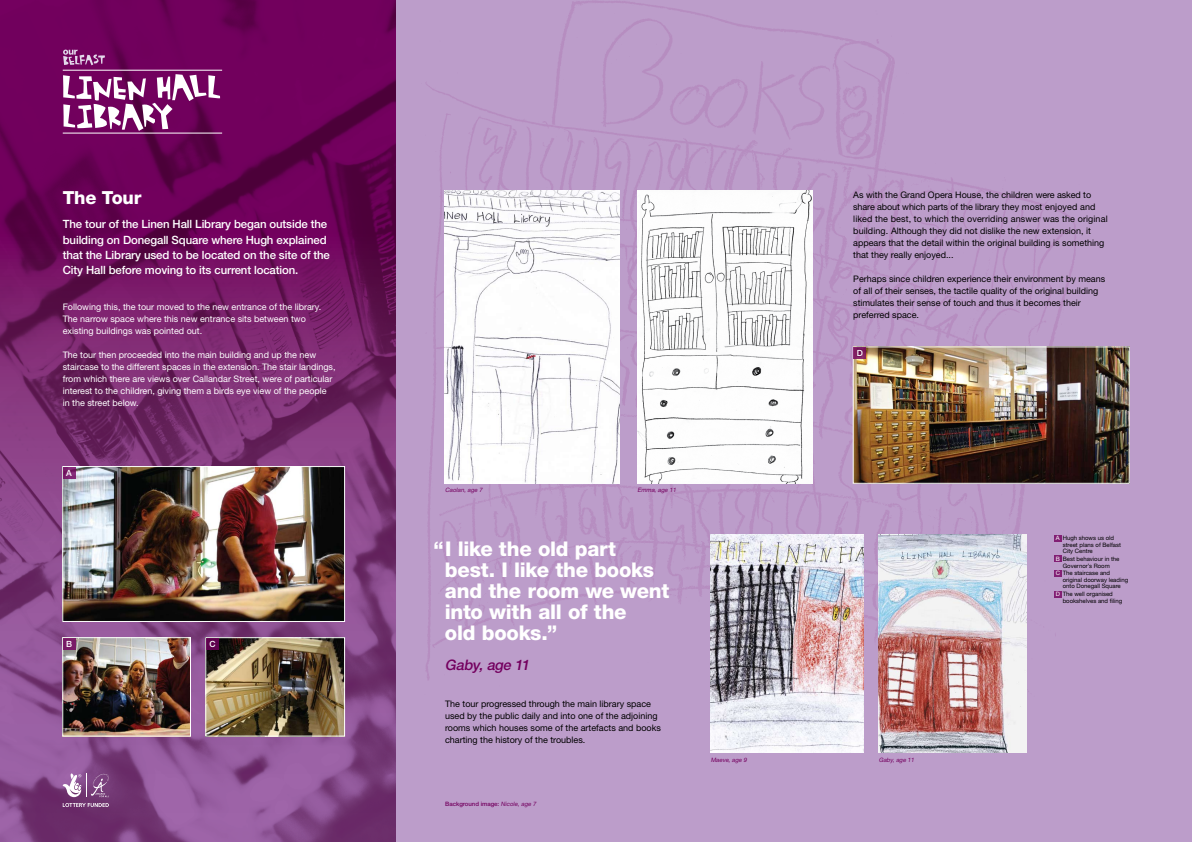
<style>
.page{position:relative;width:1192px;height:842px;background:#fff}
.page>*{position:absolute;margin:0;border:0;box-sizing:border-box;transform-origin:0 0}
.t1{font:800 20.3px/20.8px "Helvetica Neue";letter-spacing:-.01em;color:#fff}
.t2{font:800 18.05px "Helvetica Neue";letter-spacing:-.015em;color:#fff}
.t3{font:italic 500 14.5px "Helvetica Neue";color:#74005f}
.t4{font:500 11.4px/15.4px "Helvetica Neue";letter-spacing:-.01em;color:#fff}
.t5{font:9px/12px "Helvetica Neue";color:#000}
.t6{font:9px/12px "Helvetica Neue";color:#fff}
.t7{font:500 8.5px "Helvetica Neue";color:#fff}
.t8{font:6px/6.5px "Helvetica Neue";color:#000}
.t9{font:italic 6px "Helvetica Neue";color:#74005f}
.t10{font:500 6px "Helvetica Neue";color:#74005f}
.s1{font-weight:400;font-style:italic}
.s2{color:#fff}
</style>
<div class="page">
<img style="left:0;top:0;width:396px;height:842px">
<div style="left:396px;top:0;width:796px;height:842px;background:#bc9dca"></div>
<img style="left:363px;top:0;width:713px;height:715px">
<img style="left:445px;top:190px;width:175px;height:293px">
<img style="left:637px;top:190px;width:175px;height:293px">
<img style="left:710px;top:535px;width:153px;height:218px">
<img style="left:879px;top:535px;width:147px;height:218px">
<img style="left:64px;top:468px;width:279px;height:152px">
<div style="left:62px;top:466px;width:283px;height:156px;border:1px solid #fff"></div>
<img style="left:855px;top:348px;width:273px;height:134px">
<div style="left:853px;top:346px;width:277px;height:138px;border:1px solid #fff"></div>
<img style="left:64px;top:639px;width:125px;height:95px">
<div style="left:62px;top:637px;width:129px;height:99px;border:1px solid #fff"></div>
<svg style="left:63px;top:50px;width:42px;height:15px"></svg>
<hr style="left:63px;top:70px;width:159px;height:1px;background:#fff">
<hr style="left:63px;top:133px;width:159px;height:1px;background:#fff">
<svg style="left:63px;top:74px;width:157px;height:57px"></svg>
<svg style="left:63px;top:803px;width:46px;height:4px"></svg>
<svg style="left:63px;top:773px;width:46px;height:24px"></svg>
<svg style="left:63px;top:467px;width:12px;height:12px"></svg>
<div style="left:63px;top:638px;width:12px;height:12px;background:#781b66"></div>
<img style="left:207px;top:639px;width:136px;height:95px">
<div style="left:205px;top:637px;width:140px;height:99px;border:1px solid #fff"></div>
<div style="left:206px;top:638px;width:12px;height:12px;background:#5e014d"></div>
<svg style="left:854px;top:347px;width:12px;height:12px"></svg>
<div style="left:1054px;top:535px;width:7px;height:6px;background:#821f74"></div>
<div style="left:1054px;top:555px;width:7px;height:7px;background:#821f74"></div>
<div style="left:1054px;top:570px;width:7px;height:7px;background:#821f74"></div>
<div style="left:1054px;top:591px;width:7px;height:7px;background:#821f74"></div>
<h2 class="t2" style="left:63px;top:187px;width:80px">The Tour</h2>
<p class="t4" style="left:63px;top:216px;width:269px">The tour of the Linen Hall Library began outside the building on Donegall Square where Hugh explained that the Library used to be located on the site of the City Hall before moving to its current location.</p>
<p class="t6" style="left:63px;top:301px;width:260px">Following this, the tour moved to the new entrance of the library.<br>The narrow space where this new entrance sits between two existing buildings was pointed out.</p>
<p class="t6" style="left:63px;top:349px;width:274px">The tour then proceeded into the main building and up the new staircase to the different spaces in the extension. The stair landings, from which there are views over Callandar Street, were of particular interest to the children, giving them a birds eye view of the people in the street below.</p>
<p class="t7" style="left:66px;top:468px;width:7px">A</p>
<p class="t7" style="left:66px;top:639px;width:7px">B</p>
<p class="t7" style="left:209px;top:639px;width:8px">C</p>
<p class="t5" style="left:853px;top:188px;width:256px">As with the Grand Opera House, the children were asked to share about which parts of the library they most enjoyed and liked the best, to which the overriding answer was the original building. Although they did not dislike the new extension, it appears that the detail within the original building is something that they really enjoyed...</p>
<p class="t5" style="left:853px;top:272px;width:254px">Perhaps since children experience their environment by means of all of their senses, the tactile quality of the original building stimulates their sense of touch and thus it becomes their preferred space.</p>
<p class="t7" style="left:857px;top:348px;width:8px">D</p>
<p class="t9" style="left:445px;top:487px;width:40px">Caolan, age 7</p>
<p class="t9" style="left:637px;top:487px;width:41px">Emma, age 11</p>
<h1 class="t1" style="left:445px;top:539px;width:226px;text-indent:-11px">“I like the old part best. I like the books and the room we went into with all of the<br>old books.”</h1>
<h3 class="t3" style="left:445px;top:656px;width:89px">Gaby, age 11</h3>
<p class="t5" style="left:445px;top:697px;width:217px">The tour progressed through the main library space used by the public daily and into one of the adjoining rooms which houses some of the artefacts and books charting the history of the troubles.</p>
<p class="t10" style="left:445px;top:801px;width:94px">Background image: <span class="s1">Nicole, age 7</span></p>
<p class="t9" style="left:711px;top:756px;width:39px">Maeve, age 9</p>
<p class="t9" style="left:879px;top:756px;width:38px">Gaby, age 11</p>
<p class="t8" style="left:1063px;top:535px;width:60px;text-indent:-7px"><span class="s2">A</span> Hugh shows us old street plans of Belfast<br>City Centre</p>
<p class="t8" style="left:1056px;top:556px;width:65px;text-align:center"><span class="s2">B</span> Best behaviour in the<br>Governor’s Room</p>
<p class="t8" style="left:1063px;top:570px;width:67px;text-indent:-7px"><span class="s2">C</span> The staircase and original doorway leading onto Donegall Square</p>
<p class="t8" style="left:1063px;top:591px;width:61px;text-indent:-7px"><span class="s2">D</span> The well organised bookshelves and filing</p>
</div>
